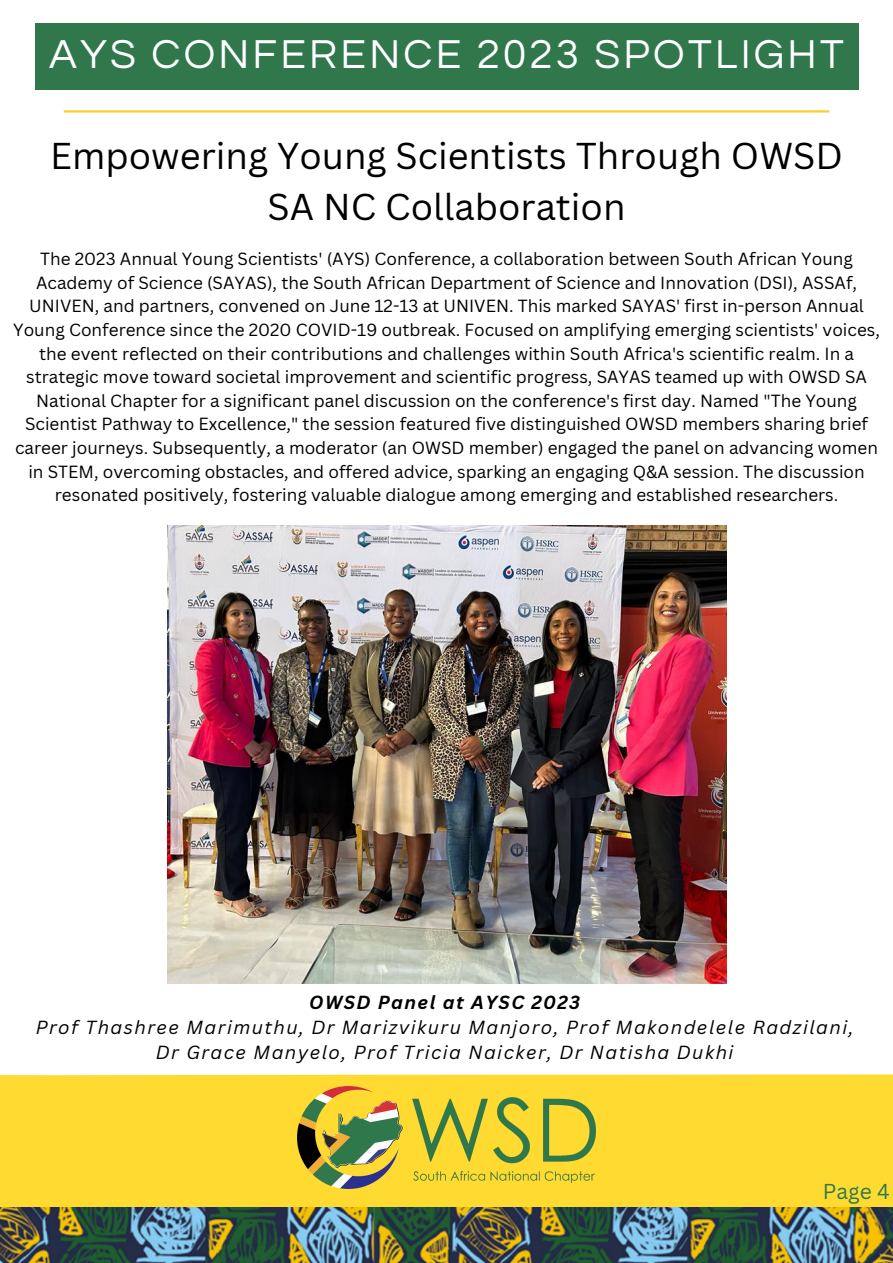
<style>
.page{position:relative;width:893px;height:1263px;background:#fff}
.page>*{position:absolute;margin:0;border:0;box-sizing:border-box;transform-origin:0 0}
.t1{font:42px "Questrial";letter-spacing:.08em;color:#fff}
.t2{font:36.38px/50.6px "Canva Sans";color:#000;text-align:center}
.t3{font:21px "Canva Sans";color:#30784c}
.t4{font:italic 18.45px/25.3px "Canva Sans";letter-spacing:.08em;color:#000;text-align:center}
.t5{font:italic 700 18.45px "Canva Sans";letter-spacing:.08em;color:#000}
.t6{font:17.1px/23.6px "Canva Sans";color:#000;text-align:center}
</style>
<div class="page">
<div style="left:0;top:1074px;width:893px;height:133px;background:#ffdb31"></div>
<img style="left:0;top:1207px;width:893px;height:56px">
<img style="left:297px;top:1086px;width:299px;height:102px">
<div style="left:35px;top:23px;width:823px;height:66px;background:#30784c"></div>
<hr style="left:64px;top:110px;width:765px;height:3px;background:#fad02c">
<img style="left:167px;top:525px;width:559px;height:458px">
<h1 class="t1" style="left:49px;top:34px;width:796px">AYS CONFERENCE 2023 SPOTLIGHT</h1>
<h2 class="t2" style="left:50px;top:130px;width:794px">Empowering Young Scientists Through OWSD<br>SA NC Collaboration</h2>
<p class="t6" style="left:13px;top:247px;width:868px">The 2023 Annual Young Scientists' (AYS) Conference, a collaboration between South African Young Academy of Science (SAYAS), the South African Department of Science and Innovation (DSI), ASSAf, UNIVEN, and partners, convened on June 12-13 at UNIVEN. This marked SAYAS' first in-person Annual Young Conference since the 2020 COVID-19 outbreak. Focused on amplifying emerging scientists' voices, the event reflected on their contributions and challenges within South Africa's scientific realm. In a strategic move toward societal improvement and scientific progress, SAYAS teamed up with OWSD SA National Chapter for a significant panel discussion on the conference's first day. Named "The Young Scientist Pathway to Excellence," the session featured five distinguished OWSD members sharing brief career journeys. Subsequently, a moderator (an OWSD member) engaged the panel on advancing women in STEM, overcoming obstacles, and offered advice, sparking an engaging Q&amp;A session. The discussion resonated positively, fostering valuable dialogue among emerging and established researchers.</p>
<p class="t5" style="left:309px;top:989px;width:272px">OWSD Panel at AYSC 2023</p>
<p class="t4" style="left:36px;top:1014px;width:819px">Prof Thashree Marimuthu, Dr Marizvikuru Manjoro, Prof Makondelele Radzilani,<br>Dr Grace Manyelo, Prof Tricia Naicker, Dr Natisha Dukhi</p>
<p class="t3" style="left:823px;top:1176px;width:68px">Page 4</p>
</div>
